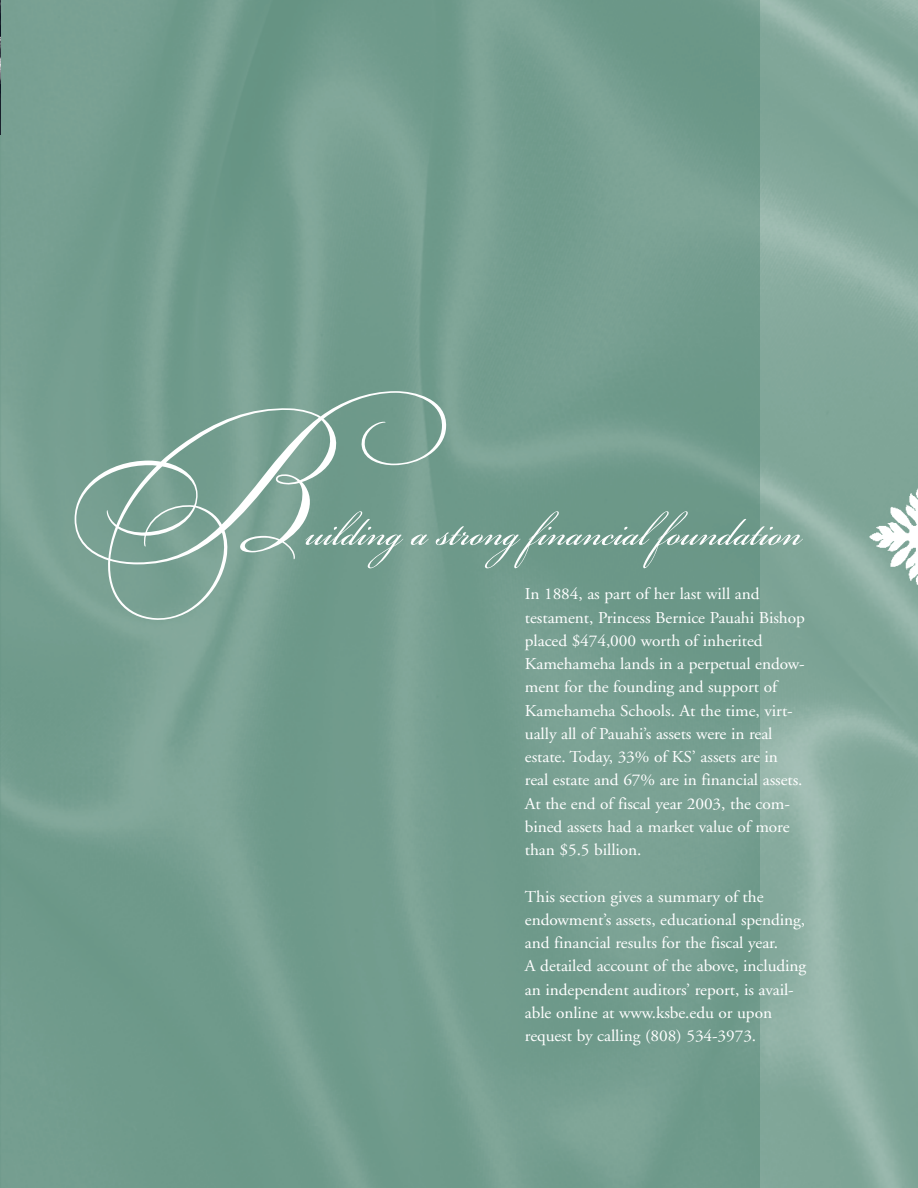
<style>
.page{position:relative;width:918px;height:1188px;background:#fff}
.page>*{position:absolute;margin:0;border:0;box-sizing:border-box;transform-origin:0 0}
.t1{font:150px "Bickham Script MM Sw Caps 400";color:#fff;scale:.95 1}
.t2{font:58.5px "Bickham Script MM 400";color:#fff;scale:.95 1}
.t3{font:16.5px/23.2px "A Kelamona CI";letter-spacing:-.005em;color:#fff;scale:1.05 1}
</style>
<div class="page">
<img style="left:759px;top:0;width:159px;height:1188px">
<img style="left:0;top:0;width:759px;height:1188px">
<img style="left:868px;top:486px;width:50px;height:103px">
<img style="left:0;top:0;width:1px;height:135px">
<h1 class="t1" style="left:57px;top:405px;width:412px">B</h1>
<h2 class="t2" style="left:306px;top:490px;width:524px">uilding a strong financial foundation</h2>
<p class="t3" style="left:525px;top:584px;width:268px">In 1884, as part of her last will and testament, Princess Bernice Pauahi Bishop placed $474,000 worth of inherited Kamehameha lands in a perpetual endow&shy;ment for the founding and support of Kamehameha Schools. At the time, virt&shy;ually all of Pauahi’s assets were in real estate. Today, 33% of KS’ assets are in real estate and 67% are in financial assets.<br>At the end of fiscal year 2003, the com&shy;bined assets had a market value of more than $5.5 billion.</p>
<p class="t3" style="left:525px;top:886px;width:269px">This section gives a summary of the endowment’s assets, educational spending, and financial results for the fiscal year.<br>A detailed account of the above, including an independent auditors’ report, is avail&shy;able online at www.ksbe.edu or upon request by calling (808) 534-3973.</p>
</div>
